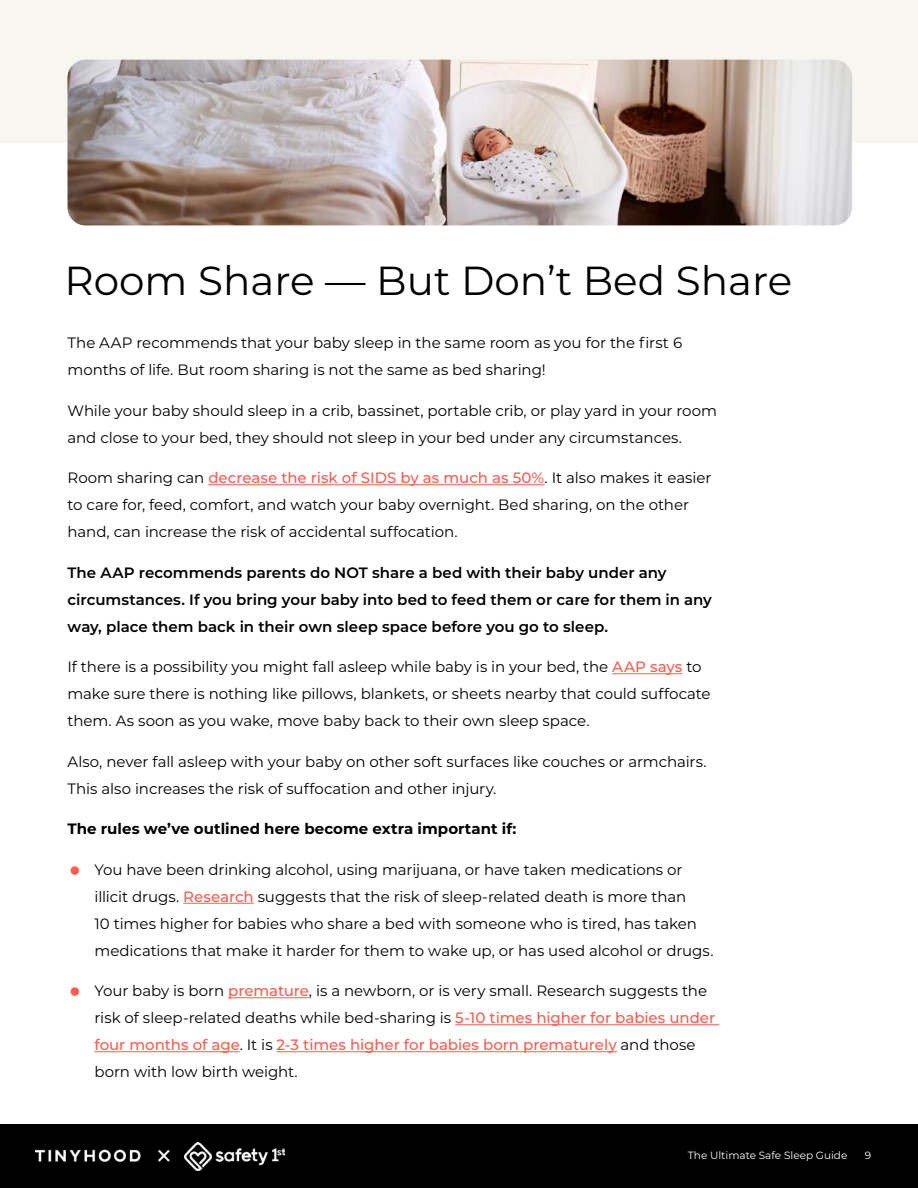
<style>
.page{position:relative;width:918px;height:1188px;background:#fff}
.page>*{position:absolute;margin:0;border:0;box-sizing:border-box;transform-origin:0 0}
.t1{font:40.5px "Montserrat";color:#000}
.t2{font:15px/27px "Montserrat";letter-spacing:-.005em;color:#000}
.t3{font:600 15px/27px "Montserrat";color:#000}
.t4{font:700 15px "Montserrat";color:#000}
.t5{font:10.5px "Montserrat";color:#fff}
.s1{font-weight:500;color:#ff5b4e}
</style>
<div class="page">
<div style="left:0;top:1125px;width:918px;height:63px;background:#000"></div>
<img style="left:36px;top:1149px;width:134px;height:13px">
<img style="left:184px;top:1142px;width:101px;height:28px">
<div style="left:0;top:0;width:918px;height:143px;background:#f8f6f0"></div>
<hr style="left:208px;top:484px;width:337px;height:1px;background:#ff5b4e">
<hr style="left:612px;top:673px;width:70px;height:1px;background:#ff5b4e">
<hr style="left:183px;top:903px;width:71px;height:1px;background:#ff5b4e">
<hr style="left:228px;top:997px;width:81px;height:1px;background:#ff5b4e">
<hr style="left:455px;top:1024px;width:264px;height:1px;background:#ff5b4e">
<hr style="left:94px;top:1051px;width:146px;height:1px;background:#ff5b4e">
<hr style="left:277px;top:1051px;width:340px;height:1px;background:#ff5b4e">
<img style="left:68px;top:60px;width:784px;height:165px">
<h1 class="t1" style="left:64px;top:253px;width:729px">Room Share — But Don’t Bed Share</h1>
<p class="t2" style="left:68px;top:329px;width:616px">The AAP recommends that your baby sleep in the same room as you for the first 6 months of life. But room sharing is not the same as bed sharing!</p>
<p class="t2" style="left:68px;top:396px;width:651px">While your baby should sleep in a crib, bassinet, portable crib, or play yard in your room and close to your bed, they should not sleep in your bed under any circumstances.</p>
<p class="t2" style="left:68px;top:464px;width:646px">Room sharing can <span class="s1">decrease the risk of SIDS by as much as 50%</span>. It also makes it easier to care for, feed, comfort, and watch your baby overnight. Bed sharing, on the other hand, can increase the risk of accidental suffocation.</p>
<p class="t3" style="left:68px;top:558px;width:646px">The AAP recommends parents do NOT share a bed with their baby under any circumstances. If you bring your baby into bed to feed them or care for them in any way, place them back in their own sleep space before you go to sleep.</p>
<p class="t2" style="left:68px;top:653px;width:645px">If there is a possibility you might fall asleep while baby is in your bed, the <span class="s1">AAP says</span> to make sure there is nothing like pillows, blankets, or sheets nearby that could suffocate them. As soon as you wake, move baby back to their own sleep space.</p>
<p class="t2" style="left:68px;top:747px;width:641px">Also, never fall asleep with your baby on other soft surfaces like couches or armchairs.<br>This also increases the risk of suffocation and other injury.</p>
<p class="t4" style="left:68px;top:818px;width:450px">The rules we’ve outlined here become extra important if:</p>
<p class="t2" style="left:94px;top:855px;width:621px">You have been drinking alcohol, using marijuana, or have taken medications or illicit drugs. <span class="s1">Research</span> suggests that the risk of sleep-related death is more than<br>10 times higher for babies who share a bed with someone who is tired, has taken medications that make it harder for them to wake up, or has used alcohol or drugs.</p>
<p class="t2" style="left:94px;top:977px;width:622px">Your baby is born <span class="s1">premature</span>, is a newborn, or is very small. Research suggests the risk of sleep-related deaths while bed-sharing is <span class="s1">5-10 times higher for babies under four months of age</span>. It is <span class="s1">2-3 times higher for babies born prematurely</span> and those born with low birth weight.</p>
<p class="t5" style="left:688px;top:1148px;width:161px">The Ultimate Safe Sleep Guide</p>
<p class="t5" style="left:865px;top:1148px;width:8px">9</p>
</div>
